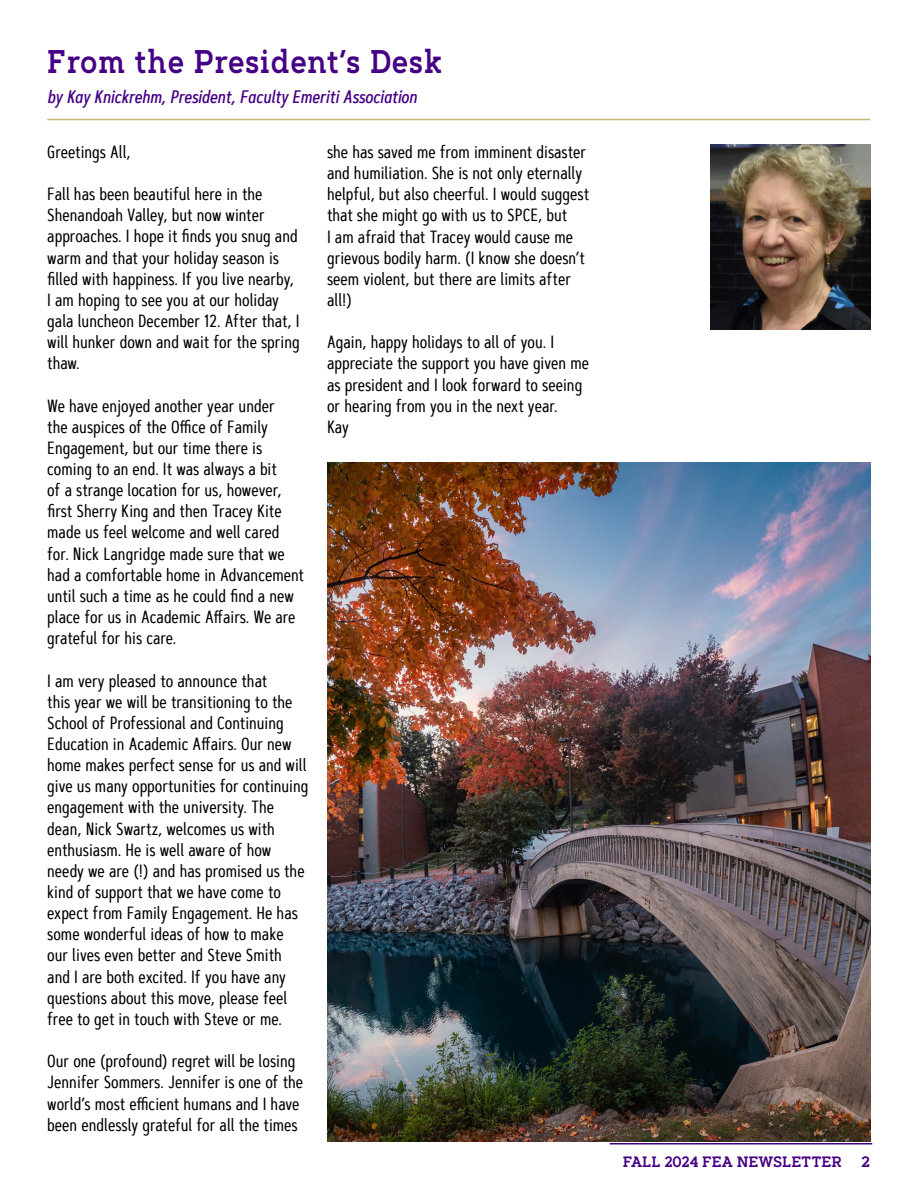
<style>
.page{position:relative;width:918px;height:1188px;background:#fff}
.page>*{position:absolute;margin:0;border:0;box-sizing:border-box;transform-origin:0 0}
.t1{font:600 32.85px "Artegra Slab";letter-spacing:.04em;color:#450084;scale:.83 1}
.t2{font:18px "Artegra Sans Cn Medium It";color:#450084}
.t3{font:17.7px/21.1px "Artegra Sans Cn";color:#000}
.t4{font:600 15px "Artegra Slab";color:#450084;scale:.92 1}
.t5{font:600 15px "Artegra Slab";color:#450084}
</style>
<div class="page">
<hr style="left:610px;top:1143px;width:262px;height:1px;background:#450084">
<hr style="left:47px;top:119px;width:823px;height:1px;background:#cbb677">
<img style="left:710px;top:145px;width:161px;height:184px">
<img style="left:328px;top:463px;width:543px;height:679px">
<h1 class="t1" style="left:47px;top:38px;width:477px">From the President’s Desk</h1>
<p class="t2" style="left:47px;top:85px;width:371px">by Kay Knickrehm, President, Faculty Emeriti Association</p>
<p class="t3" style="left:47px;top:141px;width:85px">Greetings All,</p>
<p class="t3" style="left:47px;top:183px;width:254px">Fall has been beautiful here in the Shenandoah Valley, but now winter approaches. I hope it finds you snug and warm and that your holiday season is filled with happiness. If you live nearby, I am hoping to see you at our holiday gala luncheon December 12. After that, I will hunker down and wait for the spring thaw.</p>
<p class="t3" style="left:47px;top:394px;width:258px">We have enjoyed another year under<br>the auspices of the Office of Family Engagement, but our time there is coming to an end. It was always a bit<br>of a strange location for us, however, first Sherry King and then Tracey Kite made us feel welcome and well cared for. Nick Langridge made sure that we had a comfortable home in Advancement until such a time as he could find a new place for us in Academic Affairs. We are grateful for his care.</p>
<p class="t3" style="left:47px;top:669px;width:263px">I am very pleased to announce that<br>this year we will be transitioning to the School of Professional and Continuing Education in Academic Affairs. Our new home makes perfect sense for us and will give us many opportunities for continuing engagement with the university. The dean, Nick Swartz, welcomes us with enthusiasm. He is well aware of how needy we are (!) and has promised us the kind of support that we have come to expect from Family Engagement. He has some wonderful ideas of how to make our lives even better and Steve Smith and I are both excited. If you have any questions about this move, please feel free to get in touch with Steve or me.</p>
<p class="t3" style="left:47px;top:1050px;width:258px">Our one (profound) regret will be losing Jennifer Sommers. Jennifer is one of the world’s most efficient humans and I have been endlessly grateful for all the times</p>
<p class="t3" style="left:327px;top:141px;width:264px">she has saved me from imminent disaster and humiliation. She is not only eternally helpful, but also cheerful. I would suggest that she might go with us to SPCE, but<br>I am afraid that Tracey would cause me grievous bodily harm. (I know she doesn’t seem violent, but there are limits after all!)</p>
<p class="t3" style="left:327px;top:331px;width:264px">Again, happy holidays to all of you. I appreciate the support you have given me as president and I look forward to seeing or hearing from you in the next year.<br>Kay</p>
<p class="t4" style="left:623px;top:1151px;width:240px">FALL 2024 FEA NEWSLETTER</p>
<p class="t5" style="left:861px;top:1151px;width:10px">2</p>
</div>
